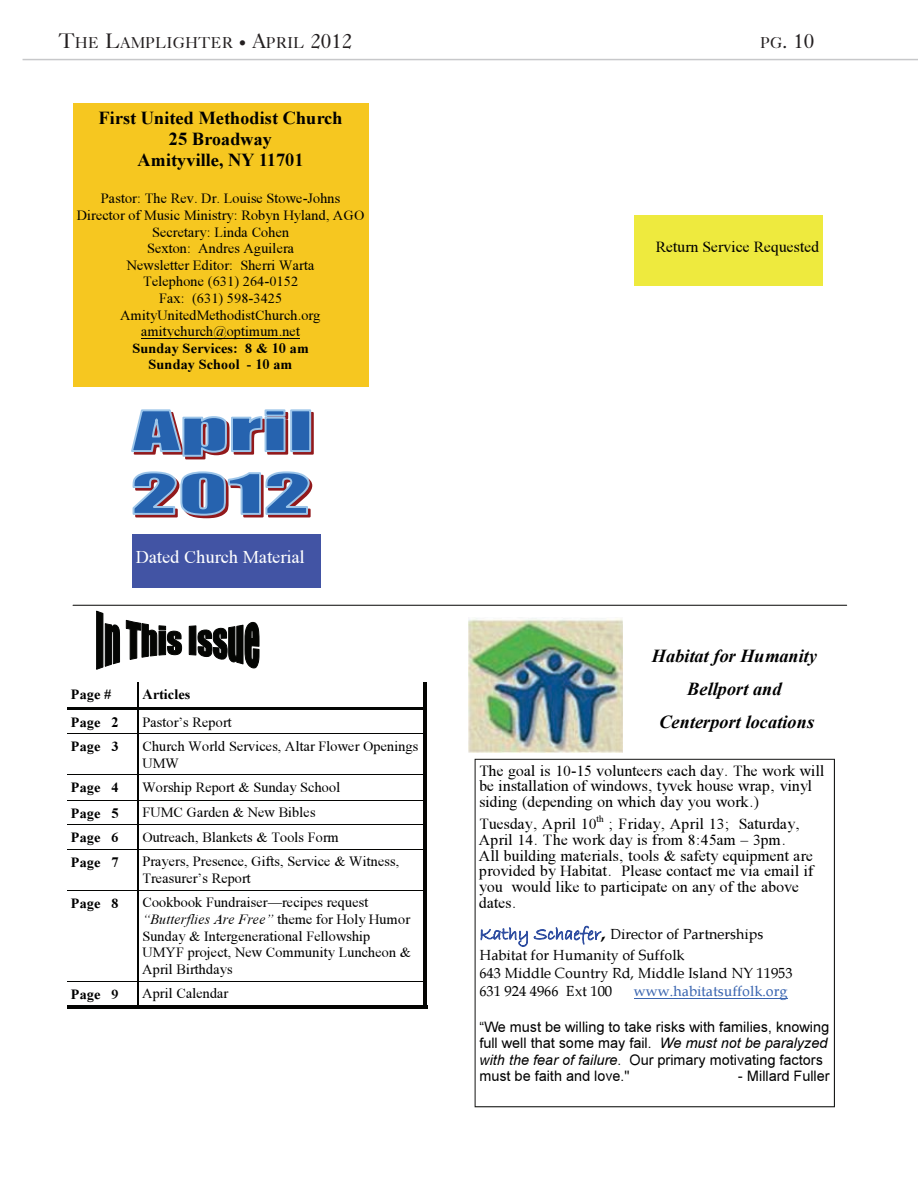
<style>
.page{position:relative;width:918px;height:1188px;background:#fff}
.page>*{position:absolute;margin:0;border:0;box-sizing:border-box;transform-origin:0 0}
.t1{font:21px "Caslon Five Forty";color:#231f20}
.t2{font:18.3px/21.1px "Times New Roman PS Bold MT+T42+IRKYHA";color:#000;text-align:center}
.t3{font:18.3px/33.3px "Times New Roman PS Bold Italic MT+T42+DTDPTY";color:#000;text-align:center}
.t4{font:18.3px "Times New Roman PSMT+T42+ZHYJYE";color:#fff}
.t5{font:15.75px/15.8px "Times New Roman PSMT+T42+ZHYJYE";color:#000}
.t6{font:15.75px "Caslon Five Forty";color:#231f20}
.t7{font:14.4px/16.6px "Times New Roman PSMT+T42+ZHYJYE";color:#000}
.t8{font:14.4px/16.6px "Arial MT+T42+SGASPY";color:#000}
.t9{font:14.4px/21px "Book Antiqua+T42+GGJQEQ";color:#000}
.t10{font:14.4px/16.6px "Times New Roman PS Bold MT+T42+IRKYHA";color:#000;text-align:center}
.t11{font:14.4px "Times New Roman PS Italic MT+T42+ZJMMPQ";color:#000}
.t12{font:14.4px "Book Antiqua+T42+GGJQEQ";color:#3a65b0}
.t13{font:9.45px "Times New Roman PSMT+T42+ZHYJYE";color:#000}
.s1{font-size:21px}
.s2{font-size:15px}
.s3{font-size:15.75px}
.s4{font-family:"Times New Roman PSMT+T42+ZHYJYE"}
.s5{font-family:"Bradley Hand ITC+T42+OEKYTJ";font-size:18.3px;color:#2f4ea1}
.s6{font-family:"Book Antiqua Bold+T42+QONKYP";font-size:18.3px}
.s7{font-family:"Arial Italic MT+T42+YRHLFX"}
</style>
<div class="page">
<div style="left:73px;top:103px;width:295px;height:284px;background:#f6c720"></div>
<hr style="left:141px;top:338px;width:159px;height:1px;background:#000">
<hr style="left:137px;top:682px;width:2px;height:323px;background:#040503">
<hr style="left:423px;top:682px;width:4px;height:323px;background:#040503">
<hr style="left:67px;top:707px;width:356px;height:3px;background:#040503">
<hr style="left:67px;top:734px;width:356px;height:1px;background:#040503">
<hr style="left:67px;top:775px;width:356px;height:1px;background:#040503">
<hr style="left:67px;top:800px;width:356px;height:1px;background:#040503">
<hr style="left:67px;top:824px;width:356px;height:1px;background:#040503">
<hr style="left:67px;top:849px;width:356px;height:1px;background:#040503">
<hr style="left:67px;top:890px;width:356px;height:1px;background:#040503">
<hr style="left:67px;top:981px;width:356px;height:1px;background:#040503">
<hr style="left:67px;top:1005px;width:360px;height:4px;background:#040503">
<div style="left:634px;top:215px;width:189px;height:71px;background:#eeea3e"></div>
<hr style="left:73px;top:605px;width:774px;height:1px;background:#040503">
<div style="left:132px;top:534px;width:189px;height:54px;background:#4254a4"></div>
<div style="left:267px;top:412px;width:21px;height:7px;border:2px solid #92191c"></div>
<div style="left:267px;top:419px;width:21px;height:36px;border:2px solid #92191c"></div>
<div style="left:293px;top:412px;width:21px;height:43px;border:2px solid #92191c"></div>
<div style="left:291px;top:410px;width:19px;height:41px;background:#2663af"></div>
<svg style="left:131px;top:409px;width:156px;height:51px"></svg>
<div style="left:265px;top:409px;width:21px;height:8px;border:2px solid #9cc5e9"></div>
<div style="left:265px;top:417px;width:21px;height:35px;border:2px solid #9cc5e9"></div>
<div style="left:290px;top:409px;width:21px;height:43px;border:2px solid #9cc5e9"></div>
<svg style="left:132px;top:471px;width:181px;height:48px"></svg>
<div style="left:189px;top:626px;width:7px;height:29px;background:#040503"></div>
<svg style="left:96px;top:610px;width:87px;height:60px"></svg>
<div style="left:189px;top:625px;width:7px;height:31px;border:1px solid #040503"></div>
<svg style="left:197px;top:621px;width:63px;height:48px"></svg>
<img style="left:469px;top:618px;width:153px;height:135px">
<svg style="left:475px;top:759px;width:360px;height:348px"></svg>
<hr style="left:634px;top:998px;width:154px;height:1px;background:#3a65b0">
<hr style="left:23px;top:59px;width:895px;height:1px;background:#c7c8ca">
<p class="t6" style="left:59px;top:33px;width:295px"><span class="s1">T</span>HE <span class="s1">L</span>AMPLIGHTER <span class="s2">•</span> <span class="s1">A</span>PRIL <span class="s1">2012</span></p>
<h1 class="t1" style="left:761px;top:28px;width:55px"><span class="s3">PG</span>. 10</h1>
<p class="t2" style="left:99px;top:107px;width:246px">First United Methodist Church<br>25 Broadway<br>Amityville, NY 11701</p>
<p class="t7" style="left:77px;top:190px;width:289px;text-align:center">Pastor: The Rev. Dr. Louise Stowe-Johns<br>Director of Music Ministry: Robyn Hyland, AGO<br>Secretary: Linda Cohen<br>Sexton: Andres Aguilera<br>Newsletter Editor: Sherri Warta<br>Telephone (631) 264-0152<br>Fax: (631) 598-3425<br>AmityUnitedMethodistChurch.org amitychurch@optimum.net</p>
<p class="t10" style="left:132px;top:339px;width:178px">Sunday Services: 8 &amp; 10 am<br>Sunday School - 10 am</p>
<p class="t5" style="left:656px;top:239px;width:165px">Return Service Requested</p>
<p class="t4" style="left:136px;top:544px;width:171px">Dated Church Material</p>
<p class="t10" style="left:71px;top:686px;width:42px">Page #</p>
<p class="t10" style="left:142px;top:686px;width:50px">Articles</p>
<p class="t10" style="left:71px;top:713px;width:49px">Page 2</p>
<p class="t7" style="left:142px;top:713px;width:91px">Pastor’s Report</p>
<p class="t10" style="left:71px;top:738px;width:49px">Page 3</p>
<p class="t7" style="left:142px;top:738px;width:278px">Church World Services, Altar Flower Openings<br>UMW</p>
<p class="t10" style="left:71px;top:779px;width:49px">Page 4</p>
<p class="t7" style="left:142px;top:779px;width:200px">Worship Report &amp; Sunday School</p>
<p class="t10" style="left:71px;top:804px;width:49px">Page 5</p>
<p class="t7" style="left:142px;top:804px;width:175px">FUMC Garden &amp; New Bibles</p>
<p class="t10" style="left:71px;top:829px;width:49px">Page 6</p>
<p class="t7" style="left:142px;top:829px;width:198px">Outreach, Blankets &amp; Tools Form</p>
<p class="t10" style="left:71px;top:853px;width:49px">Page 7</p>
<p class="t7" style="left:142px;top:853px;width:258px">Prayers, Presence, Gifts, Service &amp; Witness,<br>Treasurer’s Report</p>
<p class="t10" style="left:71px;top:894px;width:49px">Page 8</p>
<p class="t7" style="left:142px;top:894px;width:228px">Cookbook Fundraiser—recipes request</p>
<p class="t11" style="left:142px;top:909px;width:269px">“Butterflies Are Free” <span class="s4">theme for Holy Humor</span></p>
<p class="t7" style="left:142px;top:927px;width:270px">Sunday &amp; Intergenerational Fellowship<br>UMYF project, New Community Luncheon &amp;<br>April Birthdays</p>
<p class="t10" style="left:71px;top:985px;width:49px">Page 9</p>
<p class="t7" style="left:142px;top:985px;width:88px">April Calendar</p>
<p class="t3" style="left:652px;top:638px;width:167px">Habitat for Humanity<br>Bellport and<br>Centerport locations</p>
<p class="t5" style="left:479px;top:762px;width:347px">The goal is 10-15 volunteers each day. The work will be installation of windows, tyvek house wrap, vinyl siding (depending on which day you work.)</p>
<p class="t5" style="left:479px;top:816px;width:119px">Tuesday, April 10</p>
<p class="t13" style="left:597px;top:812px;width:9px">th</p>
<p class="t5" style="left:479px;top:816px;width:336px;text-indent:130px">; Friday, April 13; Saturday, April 14. The work day is from 8:45am – 3pm.<br>All building materials, tools &amp; safety equipment are provided by Habitat. Please contact me via email if you would like to participate on any of the above dates.</p>
<p class="t9" style="left:479px;top:923px;width:286px"><span class="s5">Kathy Schaefer</span><span class="s6">,</span> Director of Partnerships<br>Habitat for Humanity of Suffolk</p>
<p class="t9" style="left:479px;top:964px;width:315px;line-height:18px">643 Middle Country Rd, Middle Island NY 11953<br>631 924 4966 Ext 100</p>
<p class="t12" style="left:634px;top:981px;width:155px">www.habitatsuffolk.org</p>
<p class="t8" style="left:479px;top:1018px;width:351px">“We must be willing to take risks with families, knowing full well that some may fail. <span class="s7">We must not be paralyzed with the fear of failure</span>. Our primary motivating factors must be faith and love."</p>
<p class="t8" style="left:738px;top:1068px;width:93px">- Millard Fuller</p>
</div>
